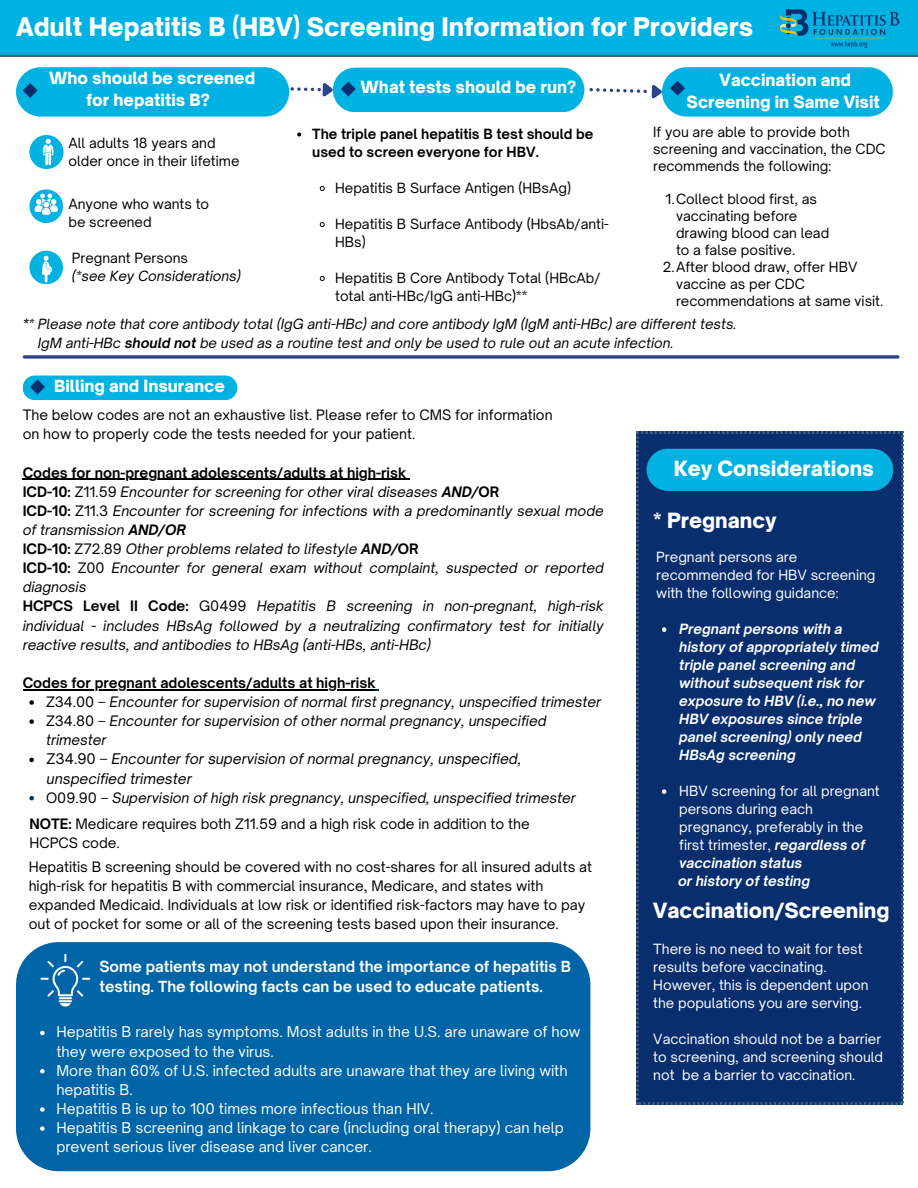
<style>
.page{position:relative;width:918px;height:1188px;background:#fff}
.page>*{position:absolute;margin:0;border:0;box-sizing:border-box;transform-origin:0 0}
.t1{font:900 24.6px "Open Sauce One";color:#fffefe}
.t2{font:900 20.1px "Open Sauce One";color:#fff}
.t3{font:900 16.05px/21.3px "Open Sauce One";color:#fff;text-align:center}
.t4{font:700 14.7px/20.2px "Open Sauce One";color:#fff}
.t5{font:14.25px/19.2px "Open Sauce One";color:#fff}
.t6{font:italic 14.1px/19.2px "Open Sauce One";color:#000}
.t7{font:italic 13.8px/19.2px "Open Sauce One";color:#000}
.t8{font:13.8px/19.2px "Open Sauce One";color:#000}
.t9{font:700 13.8px "Open Sauce One";color:#000}
.t10{font:13.5px/16.8px "Open Sauce One";color:#000}
.t11{font:13.5px/18px "Open Sauce One";color:#fff}
.t12{font:italic 13.5px/18px "Open Sauce One";color:#000}
.t13{font:italic 700 13.5px/18px "Open Sauce One";color:#fff}
.t14{font:700 13.5px/18px "Open Sauce One";color:#000}
.s1{font-style:normal}
.s2{font-weight:700}
.s3{font-weight:700;font-style:normal}
.s4{font-weight:700;font-style:italic}
</style>
<div class="page">
<div style="left:0;top:0;width:918px;height:57px;background:#00b2e2"></div>
<div style="left:333px;top:68px;width:251px;height:44px;background:#00b2e2;border-radius:22px"></div>
<svg style="left:286px;top:80px;width:70px;height:22px"></svg>
<svg style="left:24px;top:355px;width:874px;height:4px;background:#4c609a"></svg>
<img style="left:778px;top:7px;width:126px;height:45px">
<div style="left:16px;top:67px;width:273px;height:50px;background:#00b2e2;border-radius:25px"></div>
<svg style="left:22px;top:83px;width:16px;height:15px"></svg>
<div style="left:662px;top:67px;width:231px;height:50px;background:#00b2e2;border-radius:25px"></div>
<svg style="left:589px;top:80px;width:96px;height:24px"></svg>
<div style="left:637px;top:432px;width:266px;height:672px;background:#092e6e"></div>
<div style="left:647px;top:449px;width:246px;height:42px;background:#00b2e2;border-radius:21px"></div>
<svg style="left:662px;top:627px;width:4px;height:5px"></svg>
<svg style="left:662px;top:789px;width:4px;height:5px"></svg>
<div style="left:29px;top:135px;width:35px;height:34px;background:#00b2e2;border-radius:50%"></div>
<svg style="left:29px;top:189px;width:34px;height:34px"></svg>
<svg style="left:35px;top:194px;width:25px;height:29px"></svg>
<div style="left:29px;top:251px;width:34px;height:33px;background:#00b2e2;border-radius:50%"></div>
<svg style="left:41px;top:255px;width:11px;height:27px"></svg>
<svg style="left:43px;top:139px;width:10px;height:26px"></svg>
<svg style="left:23px;top:375px;width:214px;height:25px;background:#0ab2e0"></svg>
<hr style="left:23px;top:479px;width:383px;height:1px;background:#000">
<hr style="left:23px;top:689px;width:353px;height:1px;background:#000">
<svg style="left:29px;top:700px;width:5px;height:5px"></svg>
<svg style="left:29px;top:719px;width:5px;height:5px"></svg>
<svg style="left:29px;top:758px;width:5px;height:4px"></svg>
<svg style="left:29px;top:796px;width:5px;height:4px"></svg>
<svg style="left:297px;top:133px;width:4px;height:4px"></svg>
<svg style="left:319px;top:186px;width:6px;height:5px"></svg>
<svg style="left:319px;top:222px;width:6px;height:5px"></svg>
<svg style="left:319px;top:276px;width:6px;height:5px"></svg>
<div style="left:16px;top:942px;width:574px;height:229px;background:#0065a6"></div>
<svg style="left:41px;top:954px;width:49px;height:52px;background:#257bb3"></svg>
<svg style="left:40px;top:1031px;width:5px;height:4px"></svg>
<svg style="left:40px;top:1069px;width:5px;height:4px"></svg>
<svg style="left:40px;top:1107px;width:5px;height:5px"></svg>
<svg style="left:40px;top:1126px;width:5px;height:5px"></svg>
<p class="t1" style="left:16px;top:12px;width:739px">Adult Hepatitis B (HBV) Screening Information for Providers</p>
<p class="t3" style="left:49px;top:66px;width:208px;line-height:22.5px">Who should be screened for hepatitis B?</p>
<p class="t10" style="left:68px;top:134px;width:149px">All adults 18 years and</p>
<p class="t10" style="left:68px;top:152px;width:173px">older once in their lifetime</p>
<p class="t10" style="left:68px;top:195px;width:142px;line-height:18px">Anyone who wants to be screened</p>
<p class="t12" style="left:72px;top:249px;width:170px"><span class="s1">Pregnant Persons<br></span>(*see Key Considerations)</p>
<p class="t3" style="left:361px;top:76px;width:217px">What tests should be run?</p>
<h3 class="t14" style="left:312px;top:124px;width:283px">The triple panel hepatitis B test should be used to screen everyone for HBV.</h3>
<p class="t10" style="left:335px;top:179px;width:237px">Hepatitis B Surface Antigen (HBsAg)</p>
<p class="t10" style="left:335px;top:214px;width:275px;line-height:18px">Hepatitis B Surface Antibody (HbsAb/anti-<br>HBs)</p>
<p class="t10" style="left:335px;top:268px;width:267px;line-height:18px">Hepatitis B Core Antibody Total (HBcAb/ total anti-HBc/IgG anti-HBc)**</p>
<p class="t3" style="left:687px;top:69px;width:195px">Vaccination and<br>Screening in Same Visit</p>
<p class="t10" style="left:653px;top:124px;width:234px">If you are able to provide both screening and vaccination, the CDC recommends the following:</p>
<p class="t10" style="left:676px;top:191px;width:155px;text-indent:-10px">1.Collect blood first, as vaccinating before drawing blood can lead to a false positive.</p>
<p class="t10" style="left:676px;top:258px;width:209px;text-indent:-13px">2.After blood draw, offer HBV vaccine as per CDC recommendations at same visit.</p>
<p class="t12" style="left:23px;top:315px;width:716px"><span class="s2">*</span>* Please note that core antibody total (IgG anti-HBc) and core antibody IgM (IgM anti-HBc) are different tests.</p>
<p class="t12" style="left:38px;top:334px;width:637px">IgM anti-HBc <span class="s2">should not</span> be used as a routine test and only be used to rule out an acute infection.</p>
<h4 class="t3" style="left:54px;top:376px;width:172px">Billing and Insurance</h4>
<p class="t8" style="left:23px;top:405px;width:532px">The below codes are not an exhaustive list. Please refer to CMS for information on how to properly code the tests needed for your patient.</p>
<p class="t9" style="left:23px;top:464px;width:385px">Codes for non-pregnant adolescents/adults at high-risk</p>
<p class="t7" style="left:23px;top:482px;width:478px"><span class="s3">ICD-10:</span> <span class="s1">Z11.59</span> Encounter for screening for other viral diseases <span class="s2">AND/</span><span class="s3">OR</span></p>
<p class="t7" style="left:23px;top:501px;width:583px"><span class="s3">ICD-10:</span> <span class="s1">Z11.3</span> Encounter for screening for infections with a predominantly sexual mode of transmission <span class="s2">AND/OR</span></p>
<p class="t7" style="left:23px;top:539px;width:398px"><span class="s3">ICD-10:</span> <span class="s1">Z72.89</span> Other problems related to lifestyle <span class="s2">AND/</span><span class="s3">OR</span></p>
<p class="t7" style="left:23px;top:558px;width:583px"><span class="s3">ICD-10:</span> <span class="s1">Z00</span> Encounter for general exam without complaint, suspected or reported diagnosis</p>
<p class="t7" style="left:23px;top:597px;width:583px;text-align:justify"><span class="s3">HCPCS Level II Code:</span> <span class="s1">G0499</span> Hepatitis B screening in non-pregnant, high-risk individual - includes HBsAg followed by a neutralizing confirmatory test for initially reactive results, and antibodies to HBsAg (anti-HBs, anti-HBc)</p>
<p class="t9" style="left:23px;top:674px;width:354px">Codes for pregnant adolescents/adults at high-risk</p>
<p class="t7" style="left:46px;top:692px;width:557px"><span class="s1">Z34.00 –</span> Encounter for supervision of normal first pregnancy, unspecified trimester</p>
<p class="t7" style="left:46px;top:711px;width:502px"><span class="s1">Z34.80 –</span> Encounter for supervision of other normal pregnancy, unspecified trimester</p>
<p class="t6" style="left:47px;top:749px;width:476px"><span class="s1">Z34.90 –</span> Encounter for supervision of normal pregnancy, unspecified, unspecified trimester</p>
<p class="t7" style="left:46px;top:788px;width:531px"><span class="s1">O09.90 –</span> Supervision of high risk pregnancy, unspecified, unspecified trimester</p>
<p class="t8" style="left:29px;top:814px;width:502px"><span class="s2">NOTE:</span> Medicare requires both Z11.59 and a high risk code in addition to the</p>
<p class="t8" style="left:29px;top:833px;width:92px">HCPCS code.</p>
<p class="t8" style="left:29px;top:857px;width:565px">Hepatitis B screening should be covered with no cost-shares for all insured adults at high-risk for hepatitis B with commercial insurance, Medicare, and states with expanded Medicaid. Individuals at low risk or identified risk-factors may have to pay out of pocket for some or all of the screening tests based upon their insurance.</p>
<p class="t4" style="left:99px;top:956px;width:473px">Some patients may not understand the importance of hepatitis B testing. The following facts can be used to educate patients.</p>
<p class="t5" style="left:56px;top:1022px;width:526px">Hepatitis B rarely has symptoms. Most adults in the U.S. are unaware of how they were exposed to the virus.</p>
<p class="t5" style="left:56px;top:1061px;width:513px">More than 60% of U.S. infected adults are unaware that they are living with hepatitis B.</p>
<h3 class="t5" style="left:56px;top:1099px;width:379px">Hepatitis B is up to 100 times more infectious than HIV.</h3>
<p class="t5" style="left:56px;top:1118px;width:509px">Hepatitis B screening and linkage to care (including oral therapy) can help prevent serious liver disease and liver cancer.</p>
<p class="t2" style="left:674px;top:456px;width:202px">Key Considerations</p>
<h1 class="t2" style="left:653px;top:508px;width:125px">* Pregnancy</h1>
<h3 class="t11" style="left:656px;top:548px;width:221px">Pregnant persons are recommended for HBV screening with the following guidance:</h3>
<p class="t13" style="left:679px;top:620px;width:201px">Pregnant persons with a history of appropriately timed triple panel screening and without subsequent risk for exposure to HBV (i.e., no new<br>HBV exposures since triple panel screening) only need<br>HBsAg screening</p>
<h3 class="t11" style="left:679px;top:782px;width:202px">HBV screening for all pregnant persons during each pregnancy, preferably in the first trimester, <span class="s4">regardless of vaccination status</span></h3>
<p class="t13" style="left:678px;top:872px;width:134px">or history of testing</p>
<p class="t2" style="left:653px;top:898px;width:238px">Vaccination/Screening</p>
<p class="t11" style="left:653px;top:940px;width:211px">There is no need to wait for test results before vaccinating.</p>
<p class="t11" style="left:653px;top:976px;width:217px">However, this is dependent upon the populations you are serving.</p>
<h3 class="t11" style="left:653px;top:1030px;width:231px">Vaccination should not be a barrier to screening, and screening should</h3>
<p class="t11" style="left:653px;top:1066px;width:204px">not be a barrier to vaccination.</p>
</div>
